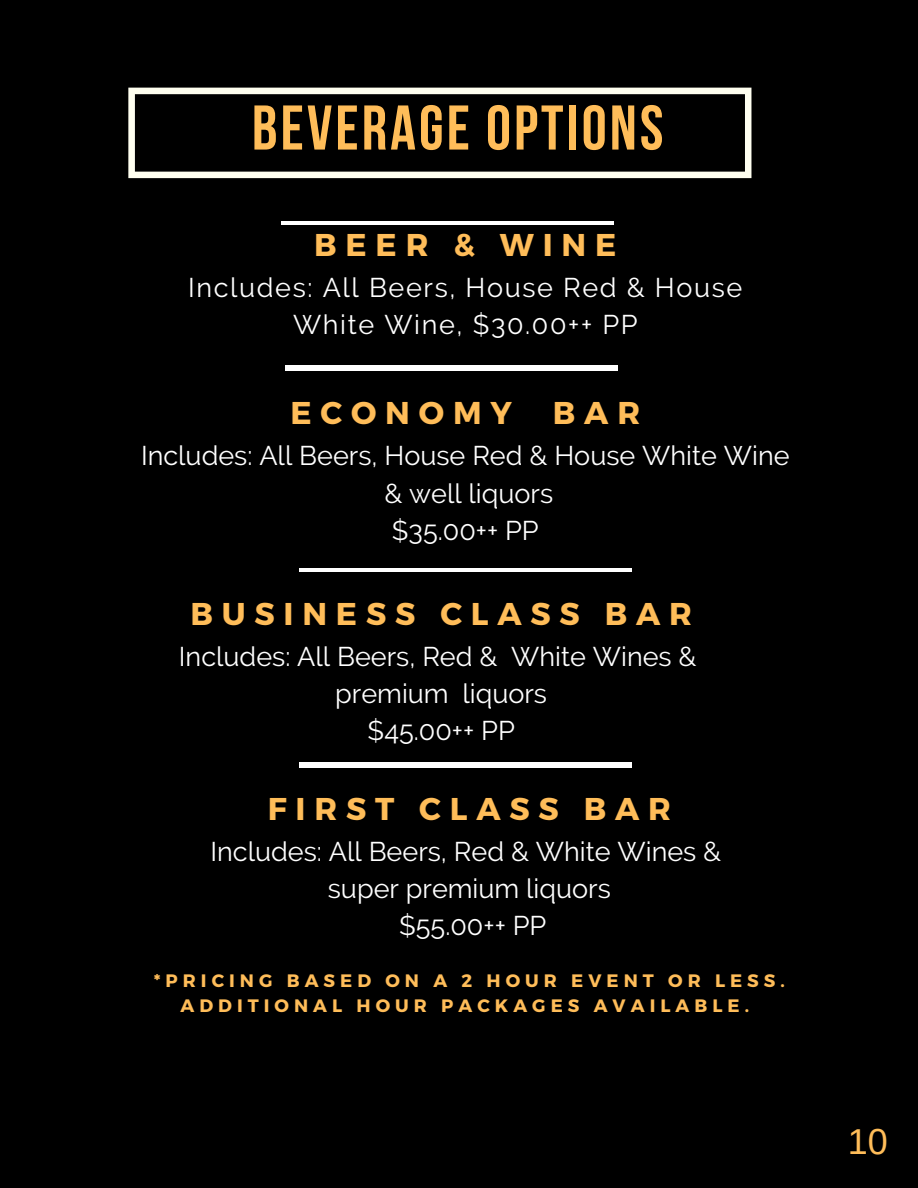
<style>
.page{position:relative;width:918px;height:1188px;background:#000}
.page>*{position:absolute;margin:0;border:0;box-sizing:border-box;transform-origin:0 0}
.t1{font:700 63px "Bebas Neue";letter-spacing:.05em;color:#ffbd59}
.t2{font:36px "Arimo";color:#ffbd59}
.t3{font:700 31.5px "Montserrat";letter-spacing:.28em;color:#ffbd59}
.t4{font:27px "Raleway";color:#fff}
.t5{font:27px/37.2px "Raleway";letter-spacing:.06em;color:#fff;text-align:center}
.t6{font:700 18px/24.8px "Montserrat";letter-spacing:.28em;color:#ffbd59;text-align:center}
</style>
<div class="page">
<hr style="left:281px;top:221px;width:333px;height:4px;background:#fff">
<svg style="left:128px;top:88px;width:623px;height:90px"></svg>
<hr style="left:299px;top:568px;width:333px;height:4px;background:#fff">
<div style="left:285px;top:365px;width:333px;height:6px;background:#fff"></div>
<div style="left:299px;top:762px;width:333px;height:6px;background:#fff"></div>
<p class="t1" style="left:252px;top:102px;width:413px">BEVERAGE OPTIONS</p>
<p class="t3" style="left:314px;top:224px;width:304px">BEER &amp; WINE</p>
<p class="t5" style="left:188px;top:269px;width:556px">Includes: All Beers, House Red &amp; House<br>White Wine, $30.00++ PP</p>
<p class="t3" style="left:291px;top:393px;width:223px">ECONOMY</p>
<p class="t3" style="left:553px;top:393px;width:89px">BAR</p>
<p class="t4" style="left:141px;top:440px;width:650px">Includes: All Beers, House Red &amp; House White Wine</p>
<p class="t4" style="left:384px;top:477px;width:170px">&amp; well liquors</p>
<p class="t4" style="left:392px;top:514px;width:148px">$35.00++ PP</p>
<p class="t3" style="left:190px;top:593px;width:503px">BUSINESS CLASS BAR</p>
<p class="t4" style="left:179px;top:640px;width:519px">Includes: All Beers, Red &amp; White Wines &amp;</p>
<p class="t4" style="left:335px;top:678px;width:213px">premium liquors</p>
<p class="t4" style="left:368px;top:715px;width:149px">$45.00++ PP</p>
<p class="t3" style="left:268px;top:788px;width:405px">FIRST CLASS BAR</p>
<p class="t4" style="left:211px;top:835px;width:512px">Includes: All Beers, Red &amp; White Wines &amp;</p>
<p class="t4" style="left:328px;top:872px;width:285px">super premium liquors</p>
<p class="t4" style="left:399px;top:910px;width:149px">$55.00++ PP</p>
<p class="t6" style="left:154px;top:967px;width:633px">*PRICING BASED ON A 2 HOUR EVENT OR LESS.<br>ADDITIONAL HOUR PACKAGES AVAILABLE.</p>
<p class="t2" style="left:848px;top:1121px;width:42px">10</p>
</div>
